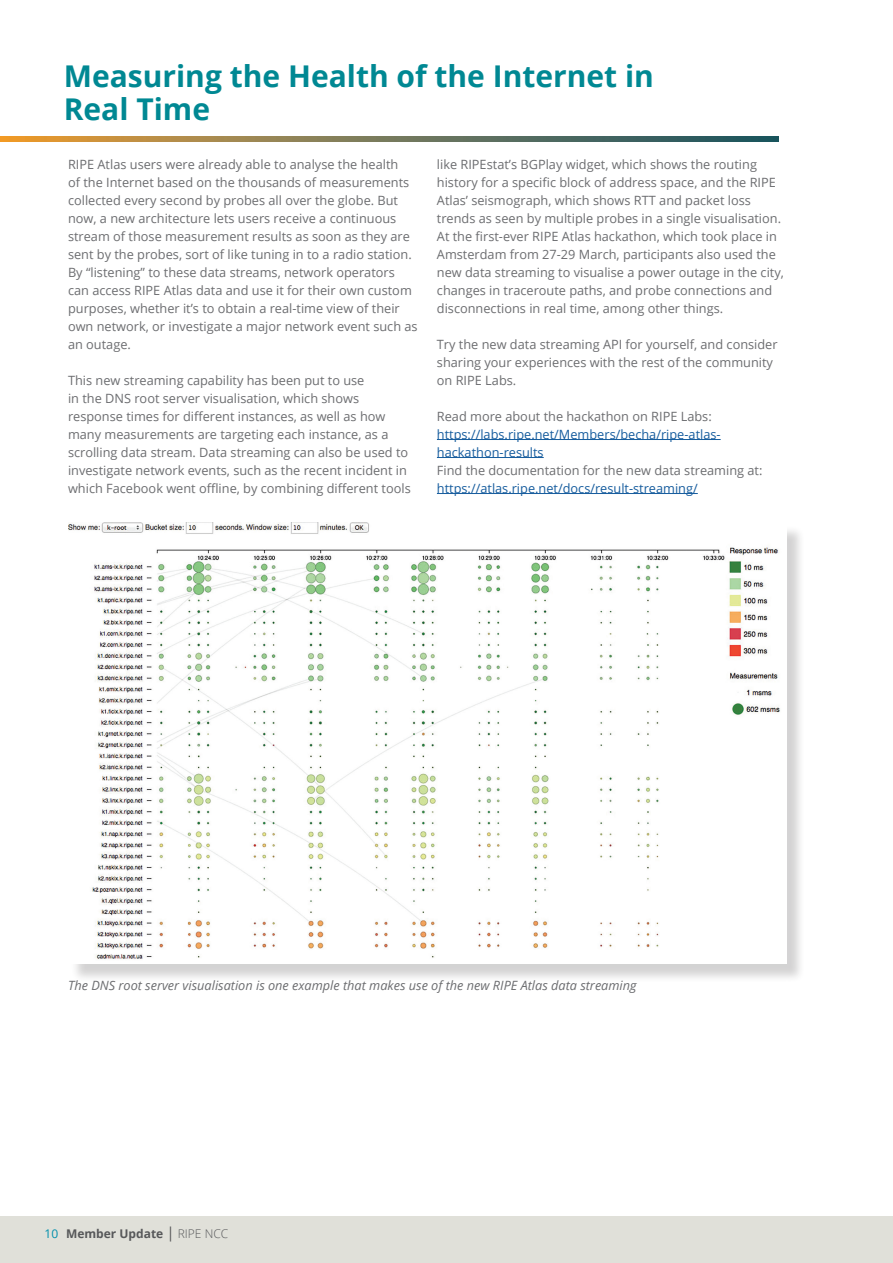
<style>
.page{position:relative;width:893px;height:1263px;background:#fff}
.page>*{position:absolute;margin:0;border:0;box-sizing:border-box;transform-origin:0 0}
.t1{font:700 30px/33px "Open Sans";color:#008893}
.t2{font:12.75px/18px "Open Sans";color:#6c6d70}
.Links{font:12.75px/18px "Open Sans";color:#175d9e}
.t3{font:italic 12.75px "Open Sans";color:#6c6d70}
.t4{font:700 12px "Open Sans";color:#57585a}
.s1{font-weight:400;color:#008fac}
.s2{font-weight:400;font-size:15px}
.s3{font-weight:300}
</style>
<div class="page">
<div style="left:0;top:1216px;width:893px;height:47px;background:#e0e0d9"></div>
<hr style="left:437px;top:439px;width:284px;height:1px;background:#175d9e">
<hr style="left:437px;top:457px;width:107px;height:1px;background:#175d9e">
<hr style="left:437px;top:493px;width:261px;height:1px;background:#175d9e">
<svg style="left:0;top:136px;width:779px;height:5px;background:#7b7853"></svg>
<div style="left:70px;top:525px;width:735px;height:458px;background:#231f20;opacity:.2"></div>
<img style="left:68px;top:523px;width:719px;height:441px">
<p class="t1" style="left:64px;top:59px;width:592px">Measuring the Health of the Internet in<br>Real Time</p>
<p class="t2" style="left:68px;top:155px;width:351px">RIPE Atlas users were already able to analyse the health<br>of the Internet based on the thousands of measurements collected every second by probes all over the globe. But now, a new architecture lets users receive a continuous stream of those measurement results as soon as they are sent by the probes, sort of like tuning in to a radio station.<br>By “listening” to these data streams, network operators can access RIPE Atlas data and use it for their own custom purposes, whether it’s to obtain a real-time view of their own network, or investigate a major network event such as an outage.</p>
<p class="t2" style="left:68px;top:371px;width:344px">This new streaming capability has been put to use<br>in the DNS root server visualisation, which shows response times for different instances, as well as how many measurements are targeting each instance, as a scrolling data stream. Data streaming can also be used to investigate network events, such as the recent incident in which Facebook went offline, by combining different tools</p>
<p class="t2" style="left:437px;top:155px;width:346px">like RIPEstat’s BGPlay widget, which shows the routing history for a specific block of address space, and the RIPE Atlas’ seismograph, which shows RTT and packet loss trends as seen by multiple probes in a single visualisation.</p>
<p class="t2" style="left:437px;top:227px;width:348px">At the first-ever RIPE Atlas hackathon, which took place in Amsterdam from 27-29 March, participants also used the new data streaming to visualise a power outage in the city, changes in traceroute paths, and probe connections and disconnections in real time, among other things.</p>
<p class="t2" style="left:437px;top:335px;width:342px">Try the new data streaming API for yourself, and consider sharing your experiences with the rest of the community on RIPE Labs.</p>
<p class="t2" style="left:437px;top:407px;width:276px">Read more about the hackathon on RIPE Labs:</p>
<p class="Links" style="left:437px;top:425px;width:285px">https://labs.ripe.net/Members/becha/ripe-atlas&shy;hackathon-results</p>
<p class="t2" style="left:437px;top:461px;width:327px">Find the documentation for the new data streaming at:</p>
<p class="Links" style="left:437px;top:479px;width:262px">https://atlas.ripe.net/docs/result-streaming/</p>
<p class="t3" style="left:68px;top:976px;width:570px">The DNS root server visualisation is one example that makes use of the new RIPE Atlas data streaming</p>
<p class="t4" style="left:45px;top:1225px;width:185px"><span class="s1">10</span> Member Update <span class="s2">|</span> <span class="s3">RIPE NCC</span></p>
</div>
